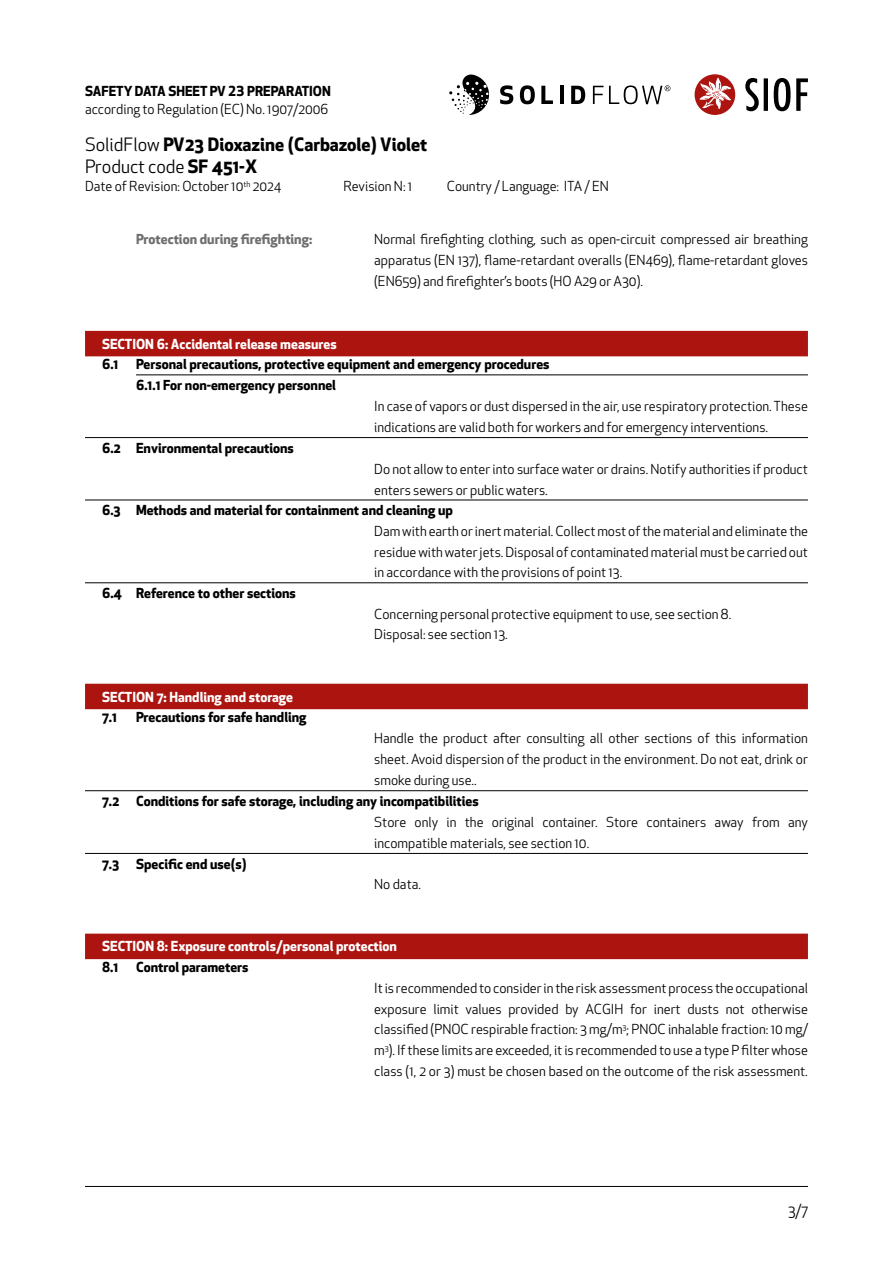
<style>
.page{position:relative;width:893px;height:1263px;background:#fff}
.page>*{position:absolute;margin:0;border:0;box-sizing:border-box;transform-origin:0 0}
.t1{font:700 18px/22.5px "Apex New";color:#000}
.t2{font:15px "Apex New";color:#000}
.t3{font:13.5px/21px "Apex New";color:#000;text-align:justify}
.t4{font:700 13.5px/20.7px "Apex New";color:#000}
.t5{font:700 13.5px "Apex New";color:#fff}
.t6{font:700 13.5px "Apex New";color:#706f6f}
.s1{font-weight:400}
</style>
<div class="page">
<hr style="left:85px;top:1186px;width:723px;height:1px;background:#000">
<div style="left:85px;top:331px;width:723px;height:25px;background:#ac1410"></div>
<hr style="left:136px;top:374px;width:672px;height:1px;background:#000">
<hr style="left:85px;top:437px;width:723px;height:1px;background:#000">
<hr style="left:85px;top:500px;width:723px;height:1px;background:#000">
<hr style="left:85px;top:582px;width:723px;height:1px;background:#000">
<div style="left:85px;top:684px;width:723px;height:25px;background:#ac1410"></div>
<hr style="left:85px;top:790px;width:723px;height:1px;background:#000">
<hr style="left:85px;top:853px;width:723px;height:1px;background:#000">
<div style="left:85px;top:934px;width:723px;height:25px;background:#ac1410"></div>
<div style="left:695px;top:74px;width:40px;height:41px;background:#ac1410;border-radius:50%"></div>
<svg style="left:699px;top:78px;width:32px;height:31px"></svg>
<svg style="left:745px;top:78px;width:63px;height:33px"></svg>
<svg style="left:449px;top:74px;width:40px;height:41px"></svg>
<svg style="left:500px;top:85px;width:13px;height:19px"></svg>
<svg style="left:520px;top:85px;width:15px;height:19px"></svg>
<svg style="left:541px;top:86px;width:12px;height:18px"></svg>
<svg style="left:560px;top:86px;width:3px;height:18px"></svg>
<svg style="left:571px;top:86px;width:14px;height:18px"></svg>
<svg style="left:593px;top:86px;width:10px;height:18px"></svg>
<svg style="left:609px;top:85px;width:61px;height:19px"></svg>
<p class="t4" style="left:85px;top:80px;width:247px">SAFETY DATA SHEET PV 23 PREPARATION</p>
<p class="t3" style="left:85px;top:98px;width:245px">according to Regulation (EC) No. 1907/2006</p>
<h1 class="t1" style="left:85px;top:132px;width:344px"><span class="s1">SolidFlow</span> PV23 Dioxazine (Carbazole) Violet<br><span class="s1">Product code</span> SF 451-X</h1>
<p class="t3" style="left:85px;top:176px;width:198px">Date of Revision: October 10<sup>th</sup> 2024</p>
<p class="t3" style="left:343px;top:176px;width:70px">Revision N: 1</p>
<p class="t3" style="left:447px;top:176px;width:164px">Country / Language: ITA / EN</p>
<p class="t6" style="left:136px;top:229px;width:178px">Protection during firefighting:</p>
<p class="t3" style="left:374px;top:229px;width:435px">Normal firefighting clothing, such as open-circuit compressed air breathing apparatus (EN 137), flame-retardant overalls (EN469), flame-retardant gloves (EN659) and firefighter’s boots (HO A29 or A30).</p>
<p class="t5" style="left:102px;top:334px;width:236px">SECTION 6: Accidental release measures</p>
<p class="t4" style="left:102px;top:354px;width:18px">6.1</p>
<p class="t4" style="left:136px;top:354px;width:415px">Personal precautions, protective equipment and emergency procedures<br>6.1.1 For non-emergency personnel</p>
<p class="t3" style="left:374px;top:396px;width:435px">In case of vapors or dust dispersed in the air, use respiratory protection. These indications are valid both for workers and for emergency interventions.</p>
<p class="t4" style="left:102px;top:437px;width:193px">6.2 Environmental precautions</p>
<p class="t3" style="left:374px;top:458px;width:435px">Do not allow to enter into surface water or drains. Notify authorities if product enters sewers or public waters.</p>
<p class="t4" style="left:102px;top:499px;width:352px">6.3 Methods and material for containment and cleaning up</p>
<p class="t3" style="left:374px;top:521px;width:435px">Dam with earth or inert material. Collect most of the material and eliminate the residue with water jets. Disposal of contaminated material must be carried out in accordance with the provisions of point 13.</p>
<p class="t4" style="left:102px;top:582px;width:195px">6.4 Reference to other sections</p>
<p class="t3" style="left:374px;top:603px;width:358px">Concerning personal protective equipment to use, see section 8.<br>Disposal: see section 13.</p>
<p class="t5" style="left:102px;top:687px;width:192px">SECTION 7: Handling and storage</p>
<p class="t4" style="left:102px;top:706px;width:16px">7.1</p>
<p class="t4" style="left:136px;top:706px;width:172px">Precautions for safe handling</p>
<p class="t3" style="left:374px;top:728px;width:435px">Handle the product after consulting all other sections of this information sheet. Avoid dispersion of the product in the environment. Do not eat, drink or smoke during use..</p>
<p class="t4" style="left:102px;top:790px;width:378px">7.2 Conditions for safe storage, including any incompatibilities</p>
<p class="t3" style="left:374px;top:811px;width:435px">Store only in the original container. Store containers away from any incompatible materials, see section 10.</p>
<p class="t4" style="left:102px;top:853px;width:146px">7.3 Specific end use(s)</p>
<p class="t3" style="left:374px;top:874px;width:48px">No data.</p>
<p class="t5" style="left:102px;top:937px;width:296px">SECTION 8: Exposure controls/personal protection</p>
<p class="t4" style="left:102px;top:956px;width:18px">8.1</p>
<p class="t4" style="left:136px;top:956px;width:114px">Control parameters</p>
<p class="t3" style="left:374px;top:978px;width:435px">It is recommended to consider in the risk assessment process the occupational exposure limit values provided by ACGIH for inert dusts not otherwise classified (PNOC respirable fraction: 3 mg/m<sup>3</sup>; PNOC inhalable fraction: 10 mg/ m<sup>3</sup>). If these limits are exceeded, it is recommended to use a type P filter whose class (1, 2 or 3) must be chosen based on the outcome of the risk assessment.</p>
<p class="t2" style="left:788px;top:1201px;width:21px">3/7</p>
</div>
